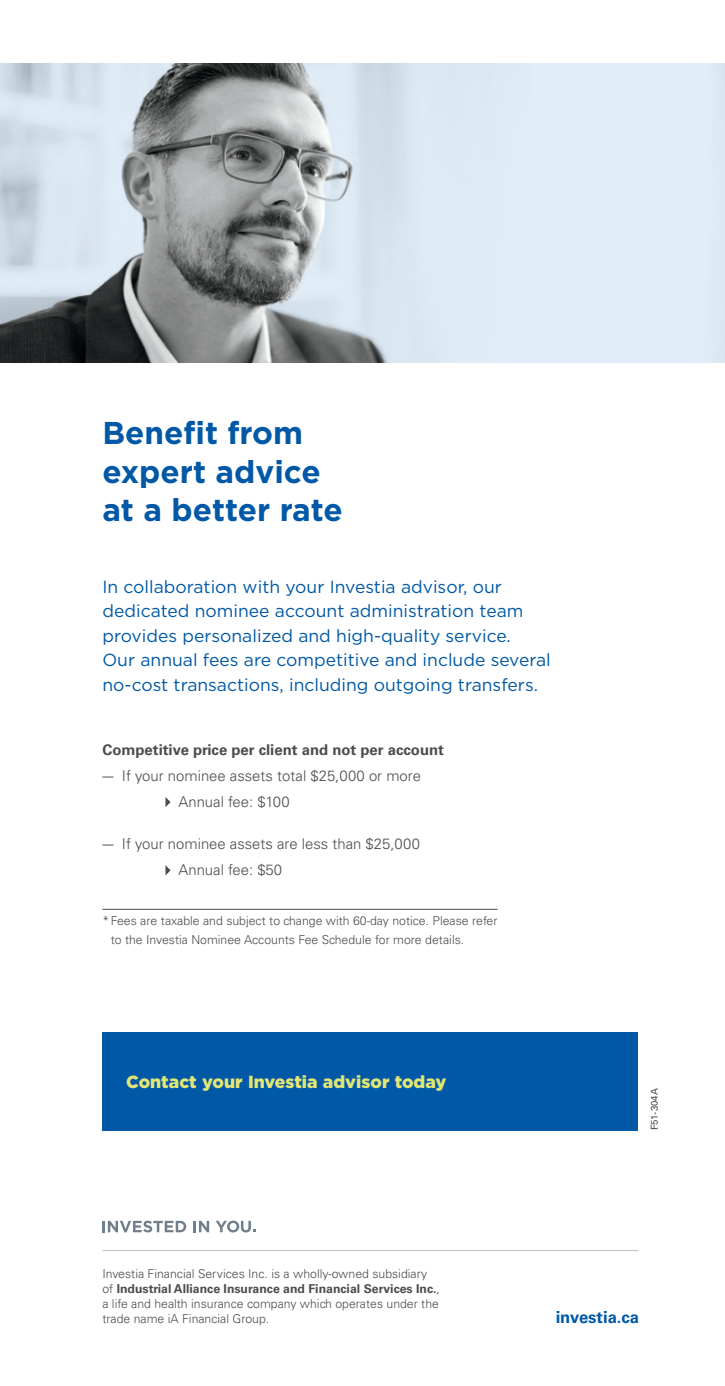
<style>
.page{position:relative;width:725px;height:1386px;background:#fff}
.page>*{position:absolute;margin:0;border:0;box-sizing:border-box;transform-origin:0 0}
.t1{font:700 31.5px/38.5px "Gotham";color:#0158a6}
.t2{font:17.5px/24.5px "Gotham";color:#0158a6}
.t3{font:900 17.5px "Gotham";color:#e1e675}
.t4{font:700 16.62px "Univers";color:#0158a6}
.t5{font:300 14.88px/26.2px "Univers";color:#4b4c4d;scale:1.5 1}
.t6{font:700 14.88px "Univers";color:#4b4c4d}
.t7{font:300 12.25px/14.9px "Univers";color:#4b4c4d}
.t8{font:9.62px "Univers";color:#4b4c4d}
.s1{font-weight:700}
</style>
<div class="page">
<img style="left:0;top:63px;width:724px;height:299px">
<hr style="left:102px;top:909px;width:395px;height:1px;background:#4b4c4d">
<svg style="left:165px;top:797px;width:5px;height:10px"></svg>
<svg style="left:165px;top:865px;width:5px;height:10px"></svg>
<div style="left:102px;top:1032px;width:536px;height:98px;background:#0158a6"></div>
<svg style="left:102px;top:1221px;width:84px;height:11px"></svg>
<svg style="left:193px;top:1221px;width:16px;height:11px"></svg>
<svg style="left:216px;top:1221px;width:39px;height:11px"></svg>
<hr style="left:102px;top:1250px;width:536px;height:1px;background:#bcbdc0">
<h1 class="t1" style="left:102px;top:413px;width:242px">Benefit from expert advice at a better rate</h1>
<p class="t2" style="left:102px;top:574px;width:450px">In collaboration with your Investia advisor, our dedicated nominee account administration team provides personalized and high-quality service.<br>Our annual fees are competitive and include several no-cost transactions, including outgoing transfers.</p>
<p class="t6" style="left:102px;top:741px;width:343px">Competitive price per client and not per account</p>
<p class="t5" style="left:178px;top:763px;width:163px;text-indent:-76px">– If your nominee assets total $25,000 or more<br>Annual fee: $100</p>
<p class="t5" style="left:178px;top:831px;width:162px;text-indent:-76px">– If your nominee assets are less than $25,000<br>Annual fee: $50</p>
<p class="t7" style="left:111px;top:912px;width:388px;line-height:18.4px;text-indent:-8px">* Fees are taxable and subject to change with 60-day notice. Please refer to the Investia Nominee Accounts Fee Schedule for more details.</p>
<h2 class="t3" style="left:126px;top:1070px;width:322px">Contact your Investia advisor today</h2>
<p class="t8" style="left:648px;top:1130px;width:43px;rotate:-90deg">F51-304A</p>
<p class="t7" style="left:102px;top:1267px;width:339px">Investia Financial Services Inc. is a wholly-owned subsidiary of <span class="s1">Industrial Alliance Insurance and Financial Services Inc.</span>, a life and health insurance company which operates under the trade name iA Financial Group.</p>
<h3 class="t4" style="left:555px;top:1307px;width:85px">investia.ca</h3>
</div>
